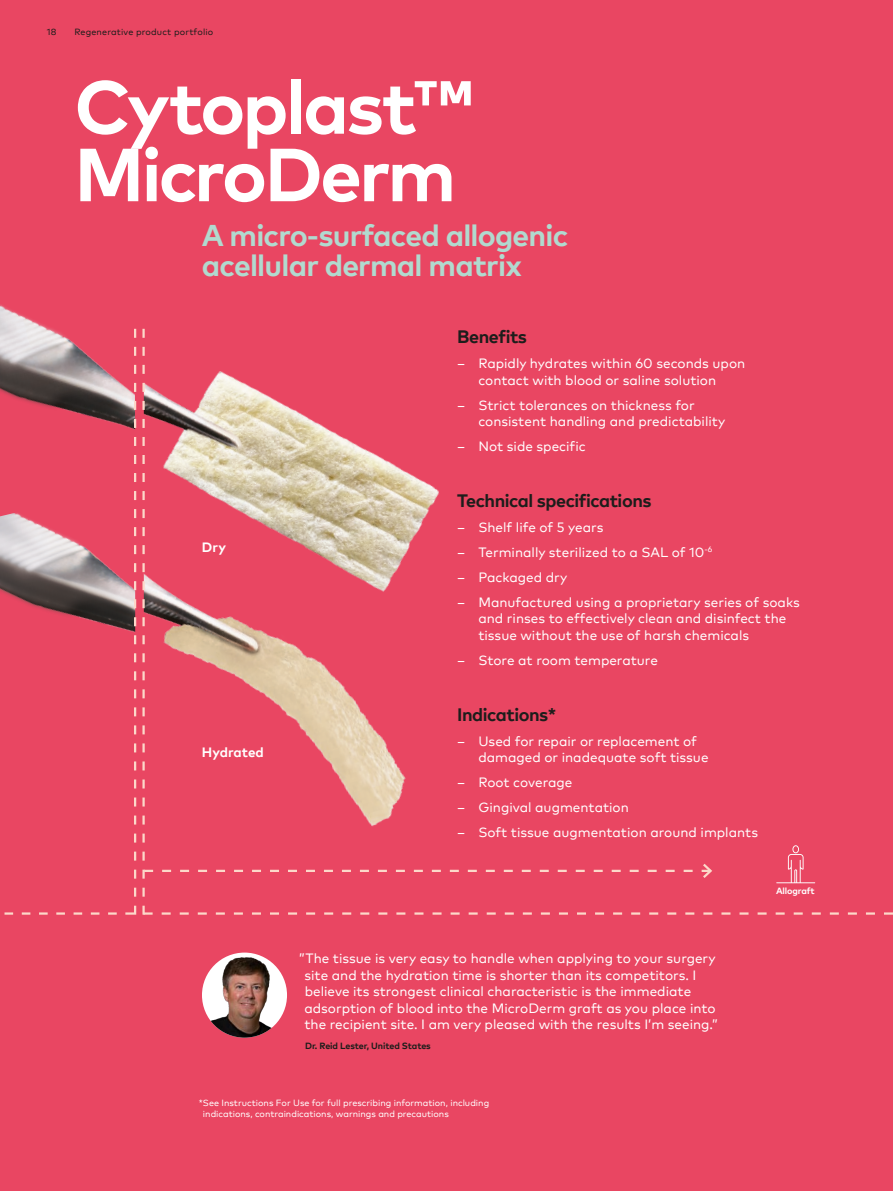
<style>
.page{position:relative;width:893px;height:1191px;background:#e94662}
.page>*{position:absolute;margin:0;border:0;box-sizing:border-box;transform-origin:0 0}
.t1{font:700 75px/67.5px "Mark Pro";letter-spacing:-.035em;color:#fff}
.t2{font:700 30px/30px "Mark Pro";letter-spacing:-.025em;color:#b1dacf}
.t3{font:700 18px "Mark Pro";letter-spacing:-.025em;color:#1d1d1b}
.t4{font:13.5px/16.5px "Mark Pro";color:#fff}
.t5{font:700 13.5px "Mark Pro";color:#fff}
.t6{font:9px/10.5px "Mark Pro";color:#fff}
.t7{font:9px "Mark Pro";letter-spacing:.015em;color:#1d1d1b}
.t8{font:700 9px "Mark Pro";letter-spacing:-.01em;color:#1d1d1b}
.t9{font:700 9px "Mark Pro";letter-spacing:-.01em;color:#fff}
</style>
<div class="page">
<img style="left:0;top:304px;width:136px;height:25px">
<svg style="left:0;top:329px;width:136px;height:585px"></svg>
<img style="left:202px;top:952px;width:85px;height:85px;border-radius:43px">
<svg style="left:142px;top:329px;width:751px;height:585px"></svg>
<p class="t7" style="left:47px;top:25px;width:11px">18</p>
<p class="t7" style="left:74px;top:25px;width:140px">Regenerative product portfolio</p>
<h1 class="t1" style="left:74px;top:67px;width:400px">Cytoplast™<br>MicroDerm</h1>
<h2 class="t2" style="left:202px;top:218px;width:368px">A micro-surfaced allogenic acellular dermal matrix</h2>
<p class="t5" style="left:202px;top:537px;width:26px">Dry</p>
<p class="t5" style="left:202px;top:742px;width:63px">Hydrated</p>
<h3 class="t3" style="left:457px;top:323px;width:71px">Benefits</h3>
<p class="t4" style="left:457px;top:354px;width:290px;text-align:center">‒ Rapidly hydrates within 60 seconds upon contact with blood or saline solution</p>
<p class="t4" style="left:478px;top:395px;width:248px;text-indent:-21px">‒ Strict tolerances on thickness for consistent handling and predictability</p>
<p class="t4" style="left:457px;top:437px;width:130px">‒ Not side specific</p>
<h3 class="t3" style="left:457px;top:487px;width:196px">Technical specifications</h3>
<p class="t4" style="left:457px;top:513px;width:344px;line-height:25px">‒ Shelf life of 5 years<br>‒ Terminally sterilized to a SAL of 10<sup>-6<br></sup>‒ Packaged dry<br>‒ Manufactured using a proprietary series of soaks</p>
<p class="t4" style="left:478px;top:609px;width:309px">and rinses to effectively clean and disinfect the tissue without the use of harsh chemicals</p>
<p class="t4" style="left:457px;top:651px;width:202px">‒ Store at room temperature</p>
<h3 class="t3" style="left:457px;top:700px;width:101px">Indications*</h3>
<p class="t4" style="left:478px;top:731px;width:232px;text-indent:-21px">‒ Used for repair or replacement of damaged or inadequate soft tissue</p>
<p class="t4" style="left:457px;top:769px;width:302px;line-height:25px">‒ Root coverage<br>‒ Gingival augmentation<br>‒ Soft tissue augmentation around implants</p>
<p class="t4" style="left:304px;top:949px;width:415px;text-indent:-5px">”The tissue is very easy to handle when applying to your surgery site and the hydration time is shorter than its competitors. I believe its strongest clinical characteristic is the immediate adsorption of blood into the MicroDerm graft as you place into the recipient site. I am very pleased with the results I’m seeing.”</p>
<p class="t8" style="left:305px;top:1038px;width:127px">Dr. Reid Lester, United States</p>
<p class="t9" style="left:776px;top:884px;width:40px">Allograft</p>
<p class="t6" style="left:203px;top:1096px;width:288px;text-indent:-4px">*See Instructions For Use for full prescribing information, including indications, contraindications, warnings and precautions</p>
</div>
